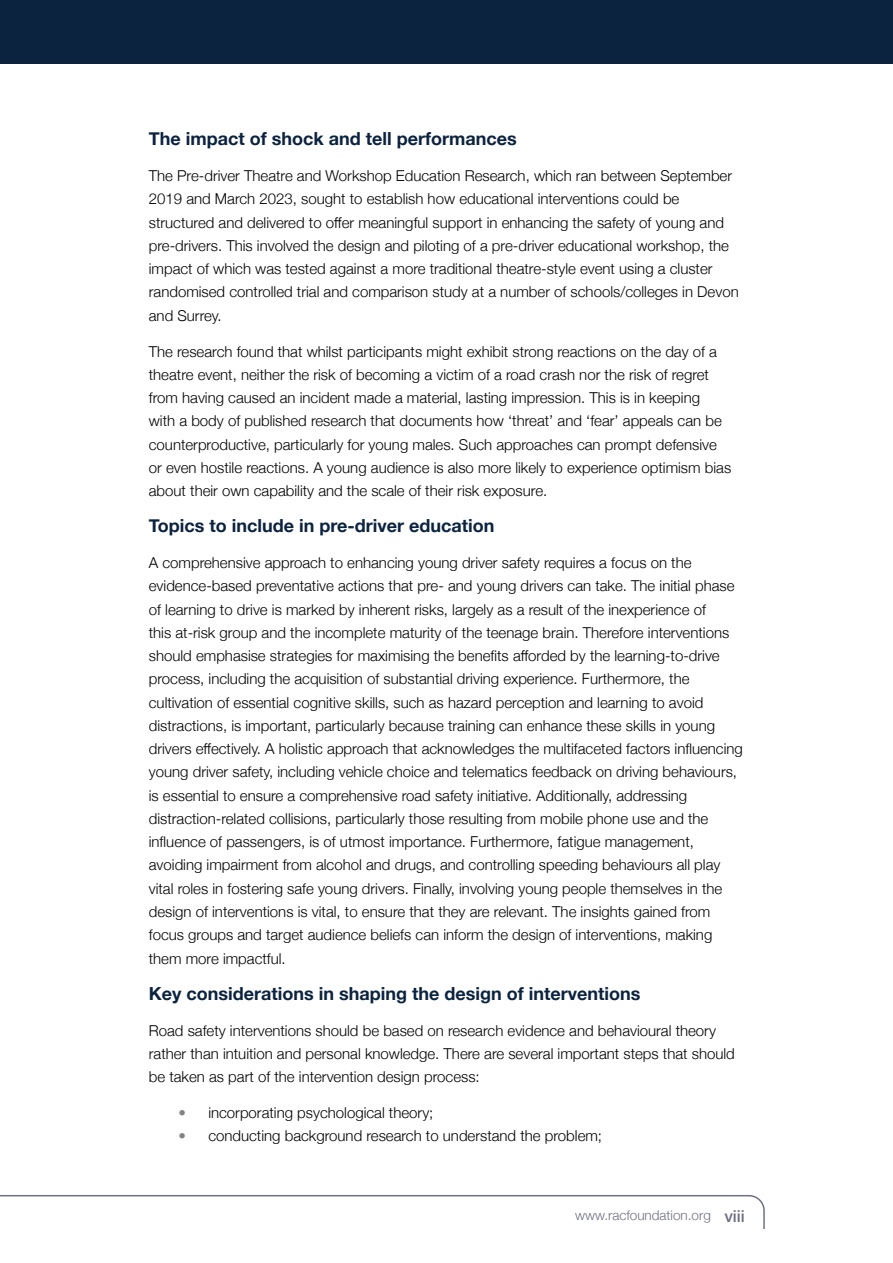
<style>
.page{position:relative;width:893px;height:1263px;background:#0c233f}
.page>*{position:absolute;margin:0;border:0;box-sizing:border-box;transform-origin:0 0}
.t1{font:700 18px "Helvetica Neue";color:#0c233f}
.t2{font:300 15px/23.2px "Helvetica Neue";color:#000}
.t3{font:300 13.5px "Helvetica Neue";color:#6f7084}
.s1{font-weight:500;color:#808285}
.s2{font-weight:500;font-size:16.5px}
</style>
<div class="page">
<div style="left:0;top:65px;width:893px;height:1198px;background:#fff"></div>
<hr style="left:0;top:1195px;width:730px;height:1px;background:#6f7084">
<svg style="left:728px;top:1195px;width:37px;height:34px"></svg>
<p class="t1" style="left:149px;top:125px;width:369px">The impact of shock and tell performances</p>
<p class="t2" style="left:149px;top:163px;width:591px">The Pre-driver Theatre and Workshop Education Research, which ran between September 2019 and March 2023, sought to establish how educational interventions could be structured and delivered to offer meaningful support in enhancing the safety of young and pre-drivers. This involved the design and piloting of a pre-driver educational workshop, the impact of which was tested against a more traditional theatre-style event using a cluster randomised controlled trial and comparison study at a number of schools/colleges in Devon and Surrey.</p>
<p class="t2" style="left:149px;top:339px;width:584px">The research found that whilst participants might exhibit strong reactions on the day of a theatre event, neither the risk of becoming a victim of a road crash nor the risk of regret from having caused an incident made a material, lasting impression. This is in keeping<br>with a body of published research that documents how ‘threat’ and ‘fear’ appeals can be counterproductive, particularly for young males. Such approaches can prompt defensive or even hostile reactions. A young audience is also more likely to experience optimism bias about their own capability and the scale of their risk exposure.</p>
<p class="t1" style="left:149px;top:512px;width:347px">Topics to include in pre-driver education</p>
<p class="t2" style="left:149px;top:550px;width:596px">A comprehensive approach to enhancing young driver safety requires a focus on the evidence-based preventative actions that pre- and young drivers can take. The initial phase of learning to drive is marked by inherent risks, largely as a result of the inexperience of<br>this at-risk group and the incomplete maturity of the teenage brain. Therefore interventions should emphasise strategies for maximising the benefits afforded by the learning-to-drive process, including the acquisition of substantial driving experience. Furthermore, the cultivation of essential cognitive skills, such as hazard perception and learning to avoid distractions, is important, particularly because training can enhance these skills in young drivers effectively. A holistic approach that acknowledges the multifaceted factors influencing young driver safety, including vehicle choice and telematics feedback on driving behaviours, is essential to ensure a comprehensive road safety initiative. Additionally, addressing distraction-related collisions, particularly those resulting from mobile phone use and the influence of passengers, is of utmost importance. Furthermore, fatigue management, avoiding impairment from alcohol and drugs, and controlling speeding behaviours all play vital roles in fostering safe young drivers. Finally, involving young people themselves in the design of interventions is vital, to ensure that they are relevant. The insights gained from focus groups and target audience beliefs can inform the design of interventions, making them more impactful.</p>
<p class="t1" style="left:149px;top:979px;width:493px">Key considerations in shaping the design of interventions</p>
<p class="t2" style="left:149px;top:1017px;width:587px">Road safety interventions should be based on research evidence and behavioural theory rather than intuition and personal knowledge. There are several important steps that should be taken as part of the intervention design process:</p>
<p class="t2" style="left:179px;top:1100px;width:256px"><span class="s1">•</span> incorporating psychological theory;</p>
<p class="t2" style="left:179px;top:1123px;width:425px"><span class="s1">•</span> conducting background research to understand the problem;</p>
<p class="t3" style="left:575px;top:1204px;width:171px">www.racfoundation.org <span class="s2">viii</span></p>
</div>
